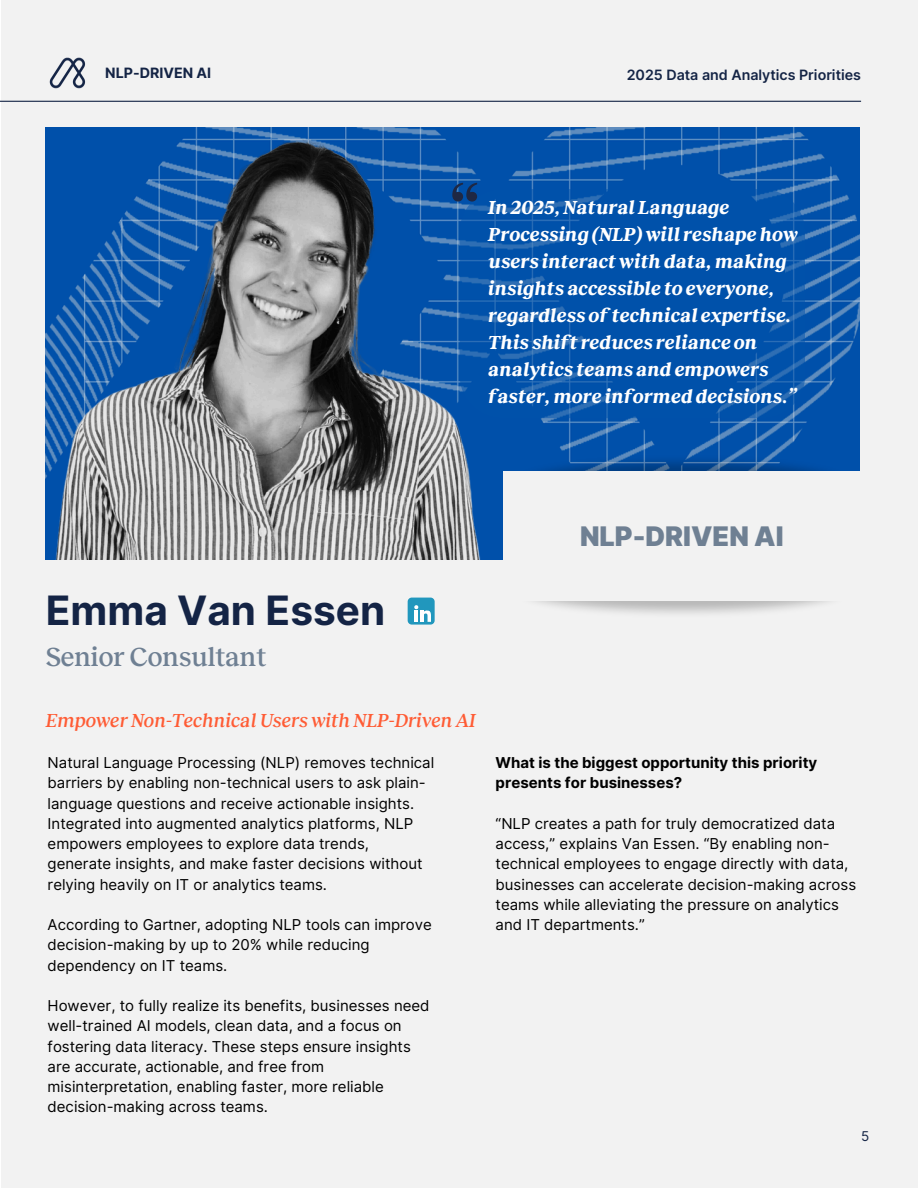
<style>
.page{position:relative;width:918px;height:1188px;background:#fff}
.page>*{position:absolute;margin:0;border:0;box-sizing:border-box;transform-origin:0 0}
.t1{font:75px "Reckless TRIAL";color:#1f2844}
.t2{font:700 40.5px "Inter";color:#142445}
.t3{font:500 27px "Reckless";color:#6f8093}
.t4{font:900 27px "Inter";color:#6f8093}
.t5{font:italic 700 19.5px/27px "Reckless";color:#fff}
.t6{font:italic 500 19.5px "Reckless";color:#ff5c35}
.t7{font:15px/20.2px "Inter";color:#000}
.t8{font:700 15px/20.2px "Inter";color:#000}
.t9{font:600 14.25px "Inter";color:#142445}
.t10{font:700 14.25px "Inter";color:#142445}
.t11{font:13.5px "Inter";color:#142445}
</style>
<div class="page">
<div style="left:1px;top:0;width:917px;height:1188px;background:#f2f2f2"></div>
<img style="left:46px;top:128px;width:813px;height:432px">
<hr style="left:0;top:101px;width:861px;height:1px;background:#142445">
<img style="left:507px;top:438px;width:353px;height:34px">
<div style="left:503px;top:472px;width:357px;height:129px;background:#f2f2f2"></div>
<img style="left:49px;top:57px;width:37px;height:32px">
<div style="left:408px;top:598px;width:27px;height:27px;background:#2197bd;border-radius:4px"></div>
<svg style="left:414px;top:605px;width:17px;height:17px"></svg>
<img style="left:53px;top:128px;width:454px;height:432px">
<svg style="left:460px;top:189px;width:345px;height:229px;background:#0453aa"></svg>
<p class="t10" style="left:105px;top:64px;width:107px">NLP-DRIVEN AI</p>
<h6 class="t9" style="left:627px;top:66px;width:236px">2025 Data and Analytics Priorities</h6>
<p class="t1" style="left:451px;top:174px;width:30px">“</p>
<p class="t5" style="left:488px;top:194px;width:311px">In 2025, Natural Language<br>Processing (NLP) will reshape how users interact with data, making insights accessible to everyone, regardless of technical expertise.<br>This shift reduces reliance on analytics teams and empowers faster, more informed decisions.”</p>
<h5 class="t4" style="left:580px;top:520px;width:205px">NLP-DRIVEN AI</h5>
<p class="t2" style="left:46px;top:586px;width:341px">Emma Van Essen</p>
<p class="t3" style="left:46px;top:643px;width:222px">Senior Consultant</p>
<h4 class="t6" style="left:46px;top:710px;width:431px">Empower Non-Technical Users with NLP-Driven AI</h4>
<p class="t7" style="left:48px;top:753px;width:388px">Natural Language Processing (NLP) removes technical barriers by enabling non-technical users to ask plain&shy;language questions and receive actionable insights.<br>Integrated into augmented analytics platforms, NLP empowers employees to explore data trends, generate insights, and make faster decisions without relying heavily on IT or analytics teams.</p>
<h4 class="t7" style="left:48px;top:915px;width:386px">According to Gartner, adopting NLP tools can improve decision-making by up to 20% while reducing dependency on IT teams.</h4>
<h2 class="t7" style="left:48px;top:996px;width:383px">However, to fully realize its benefits, businesses need well-trained AI models, clean data, and a focus on fostering data literacy. These steps ensure insights are accurate, actionable, and free from misinterpretation, enabling faster, more reliable decision-making across teams.</h2>
<h1 class="t8" style="left:496px;top:753px;width:323px">What is the biggest opportunity this priority presents for businesses?</h1>
<p class="t7" style="left:496px;top:813px;width:362px">“NLP creates a path for truly democratized data access,” explains Van Essen. “By enabling non&shy;technical employees to engage directly with data, businesses can accelerate decision-making across teams while alleviating the pressure on analytics and IT departments.”</p>
<p class="t11" style="left:861px;top:1128px;width:10px">5</p>
</div>
